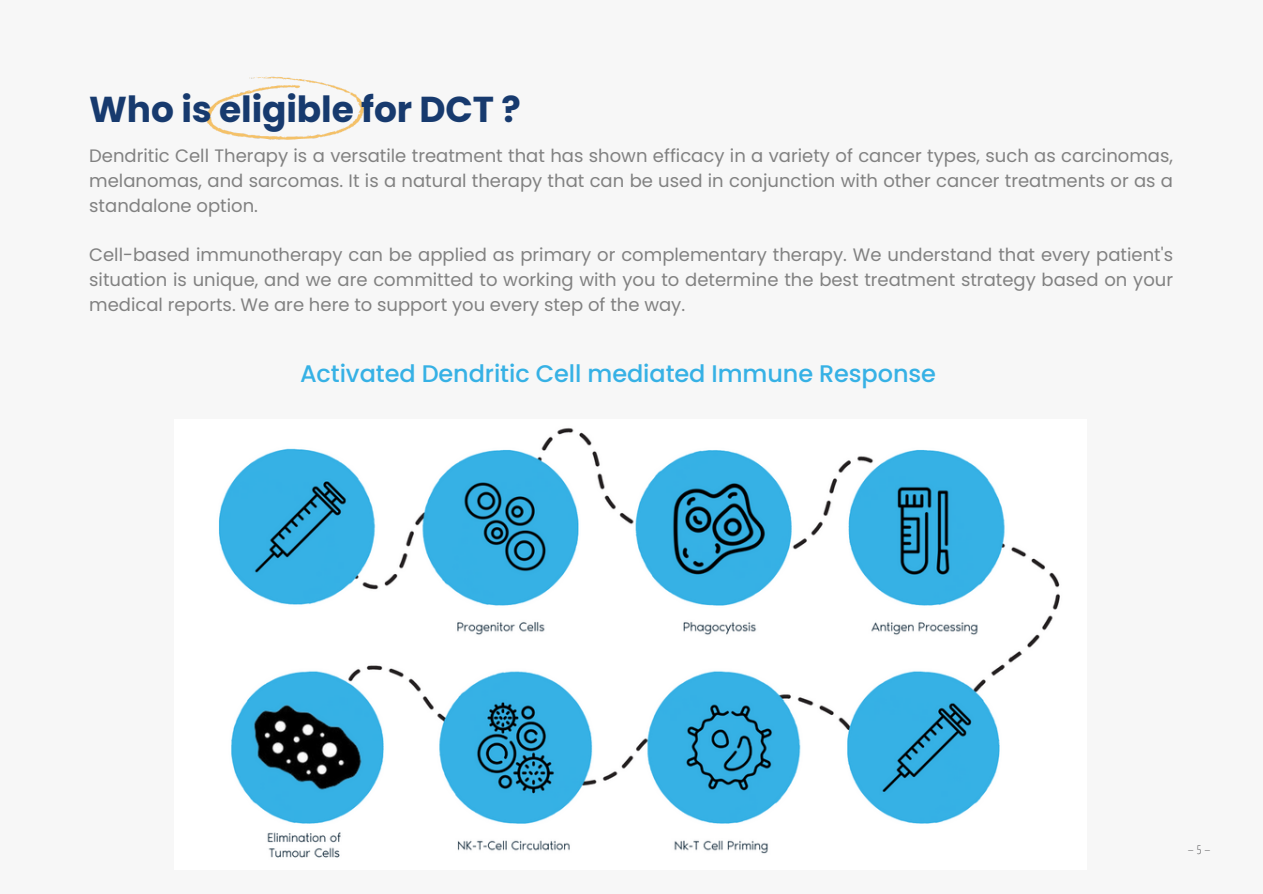
<style>
.page{position:relative;width:1263px;height:894px;background:#fff}
.page>*{position:absolute;margin:0;border:0;box-sizing:border-box;transform-origin:0 0}
.t1{font:700 36px "Poppins";letter-spacing:-.005em;color:#173a6e}
.t2{font:500 24px "Poppins";letter-spacing:-.005em;color:#36b1e5}
.t3{font:18px/24.8px "Poppins";color:#818181;text-align:justify}
</style>
<div class="page">
<div style="left:0;top:0;width:1263px;height:893px;background:#f7f7f7"></div>
<img style="left:219px;top:428px;width:841px;height:430px">
<img style="left:206px;top:76px;width:158px;height:64px">
<p class="t1" style="left:89px;top:84px;width:433px">Who is eligible for DCT ?</p>
<p class="t3" style="left:89px;top:143px;width:1085px">Dendritic Cell Therapy is a versatile treatment that has shown efficacy in a variety of cancer types, such as carcinomas, melanomas, and sarcomas. It is a natural therapy that can be used in conjunction with other cancer treatments or as a standalone option.</p>
<p class="t3" style="left:89px;top:242px;width:1085px">Cell-based immunotherapy can be applied as primary or complementary therapy. We understand that every patient's situation is unique, and we are committed to working with you to determine the best treatment strategy based on your medical reports. We are here to support you every step of the way.</p>
<p class="t2" style="left:300px;top:357px;width:637px">Activated Dendritic Cell mediated Immune Response</p>
</div>
